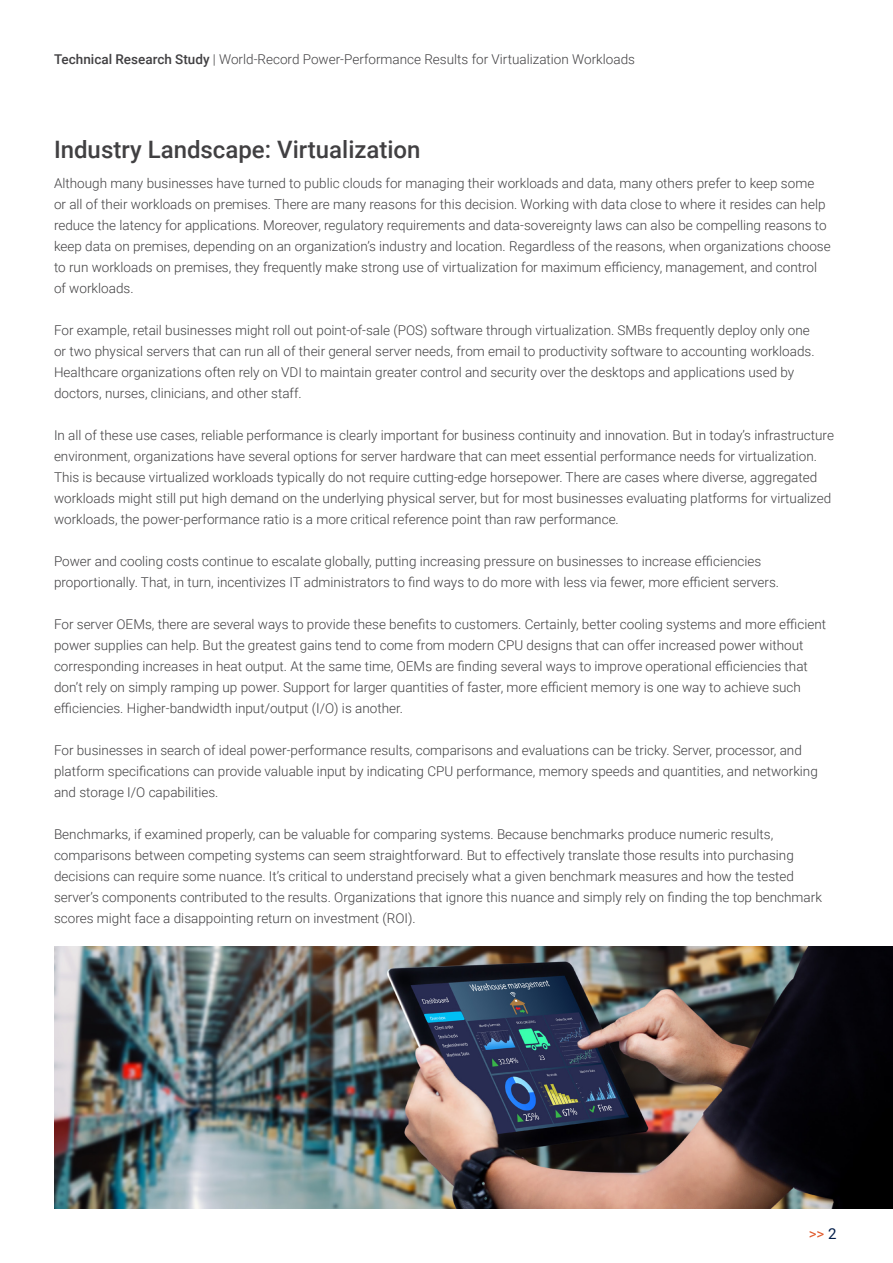
<style>
.page{position:relative;width:893px;height:1263px;background:#fff}
.page>*{position:absolute;margin:0;border:0;box-sizing:border-box;transform-origin:0 0}
.P__H1{font:500 24px "Roboto";color:#414042}
.t1{font:15px "Roboto";color:#e0592a}
.P__Body_Copy{font:300 13.5px/21px "Roboto";color:#414042}
.s1{font-weight:500}
.s2{color:#021d49}
</style>
<div class="page">
<img style="left:54px;top:947px;width:838px;height:262px">
<p class="P__Body_Copy" style="left:54px;top:48px;width:582px"><span class="s1">Technical Research Study</span> | World-Record Power-Performance Results for Virtualization Workloads</p>
<p class="P__H1" style="left:54px;top:132px;width:368px">Industry Landscape: Virtualization</p>
<p class="P__Body_Copy" style="left:54px;top:172px;width:778px">Although many businesses have turned to public clouds for managing their workloads and data, many others prefer to keep some<br>or all of their workloads on premises. There are many reasons for this decision. Working with data close to where it resides can help reduce the latency for applications. Moreover, regulatory requirements and data-sovereignty laws can also be compelling reasons to keep data on premises, depending on an organization’s industry and location. Regardless of the reasons, when organizations choose to run workloads on premises, they frequently make strong use of virtualization for maximum efficiency, management, and control of workloads.</p>
<p class="P__Body_Copy" style="left:54px;top:319px;width:762px">For example, retail businesses might roll out point-of-sale (POS) software through virtualization. SMBs frequently deploy only one or two physical servers that can run all of their general server needs, from email to productivity software to accounting workloads.<br>Healthcare organizations often rely on VDI to maintain greater control and security over the desktops and applications used by doctors, nurses, clinicians, and other staff.</p>
<p class="P__Body_Copy" style="left:54px;top:424px;width:781px">In all of these use cases, reliable performance is clearly important for business continuity and innovation. But in today’s infrastructure environment, organizations have several options for server hardware that can meet essential performance needs for virtualization.<br>This is because virtualized workloads typically do not require cutting-edge horsepower. There are cases where diverse, aggregated workloads might still put high demand on the underlying physical server, but for most businesses evaluating platforms for virtualized workloads, the power-performance ratio is a more critical reference point than raw performance.</p>
<p class="P__Body_Copy" style="left:54px;top:550px;width:727px">Power and cooling costs continue to escalate globally, putting increasing pressure on businesses to increase efficiencies proportionally. That, in turn, incentivizes IT administrators to find ways to do more with less via fewer, more efficient servers.</p>
<p class="P__Body_Copy" style="left:54px;top:613px;width:774px">For server OEMs, there are several ways to provide these benefits to customers. Certainly, better cooling systems and more efficient power supplies can help. But the greatest gains tend to come from modern CPU designs that can offer increased power without corresponding increases in heat output. At the same time, OEMs are finding several ways to improve operational efficiencies that don’t rely on simply ramping up power. Support for larger quantities of faster, more efficient memory is one way to achieve such efficiencies. Higher-bandwidth input/output (I/O) is another.</p>
<p class="P__Body_Copy" style="left:54px;top:739px;width:765px">For businesses in search of ideal power-performance results, comparisons and evaluations can be tricky. Server, processor, and platform specifications can provide valuable input by indicating CPU performance, memory speeds and quantities, and networking and storage I/O capabilities.</p>
<p class="P__Body_Copy" style="left:54px;top:823px;width:769px">Benchmarks, if examined properly, can be valuable for comparing systems. Because benchmarks produce numeric results, comparisons between competing systems can seem straightforward. But to effectively translate those results into purchasing decisions can require some nuance. It’s critical to understand precisely what a given benchmark measures and how the tested server’s components contributed to the results. Organizations that ignore this nuance and simply rely on finding the top benchmark scores might face a disappointing return on investment (ROI).</p>
<p class="t1" style="left:809px;top:1223px;width:29px">&gt;&gt; <span class="s2">2</span></p>
</div>
